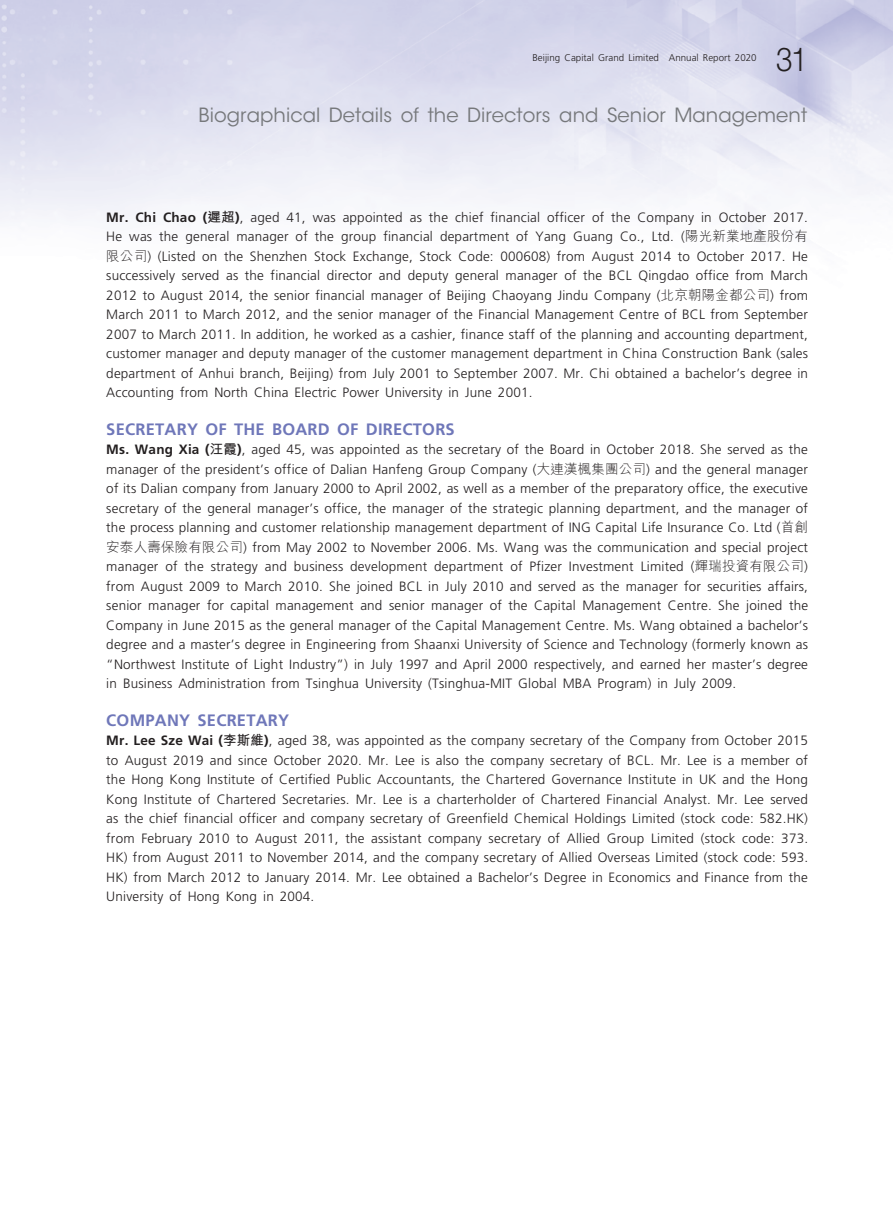
<style>
.page{position:relative;width:893px;height:1212px;background:#fff}
.page>*{position:absolute;margin:0;border:0;box-sizing:border-box;transform-origin:0 0}
.t1{font:300 33px "Helvetica Neue LT Std";color:#231f20;scale:.9 1}
.t2{font:19.5px "ITC Avant Garde Std";letter-spacing:.005em;color:#76787b}
._03_H1{font:700 16.5px "Frutiger LT Std";letter-spacing:.015em;color:#6f77b9}
._11_P0{font:300 13.5px/19.5px "Frutiger LT Std";letter-spacing:.015em;color:#231f20;text-align:justify}
.t3{font:300 9.75px "Frutiger LT Std";letter-spacing:.005em;color:#231f20}
.s1{font-weight:700}
.s2{font-family:"M Hei HK";font-weight:700}
.s3{font-family:"M Hei HK"}
</style>
<div class="page">
<p class="t3" style="left:532px;top:52px;width:226px">Beijing Capital Grand Limited Annual Report 2020</p>
<h1 class="t1" style="left:776px;top:39px;width:37px">31</h1>
<h2 class="t2" style="left:199px;top:103px;width:610px">Biographical Details of the Directors and Senior Management</h2>
<p class="_11_P0" style="left:106px;top:207px;width:703px"><span class="s1">Mr. Chi Chao (</span><span class="s2">遲超</span><span class="s1">)</span>, aged 41, was appointed as the chief financial officer of the Company in October 2017.<br>He was the general manager of the group financial department of Yang Guang Co., Ltd. (<span class="s3">陽光新業地產股份有限公司</span>) (Listed on the Shenzhen Stock Exchange, Stock Code: 000608) from August 2014 to October 2017. He successively served as the financial director and deputy general manager of the BCL Qingdao office from March 2012 to August 2014, the senior financial manager of Beijing Chaoyang Jindu Company (<span class="s3">北京朝陽金都公司</span>) from March 2011 to March 2012, and the senior manager of the Financial Management Centre of BCL from September 2007 to March 2011. In addition, he worked as a cashier, finance staff of the planning and accounting department, customer manager and deputy manager of the customer management department in China Construction Bank (sales department of Anhui branch, Beijing) from July 2001 to September 2007. Mr. Chi obtained a bachelor’s degree in Accounting from North China Electric Power University in June 2001.</p>
<p class="_03_H1" style="left:106px;top:419px;width:350px">SECRETARY OF THE BOARD OF DIRECTORS</p>
<p class="_11_P0" style="left:106px;top:440px;width:703px"><span class="s1">Ms. Wang Xia (</span><span class="s2">汪霞</span><span class="s1">)</span>, aged 45, was appointed as the secretary of the Board in October 2018. She served as the manager of the president’s office of Dalian Hanfeng Group Company (<span class="s3">大連漢楓集團公司</span>) and the general manager of its Dalian company from January 2000 to April 2002, as well as a member of the preparatory office, the executive secretary of the general manager’s office, the manager of the strategic planning department, and the manager of the process planning and customer relationship management department of ING Capital Life Insurance Co. Ltd (<span class="s3">首創安泰人壽保險有限公司</span>) from May 2002 to November 2006. Ms. Wang was the communication and special project manager of the strategy and business development department of Pfizer Investment Limited (<span class="s3">輝瑞投資有限公司</span>) from August 2009 to March 2010. She joined BCL in July 2010 and served as the manager for securities affairs, senior manager for capital management and senior manager of the Capital Management Centre. She joined the Company in June 2015 as the general manager of the Capital Management Centre. Ms. Wang obtained a bachelor’s degree and a master’s degree in Engineering from Shaanxi University of Science and Technology (formerly known as “Northwest Institute of Light Industry”) in July 1997 and April 2000 respectively, and earned her master’s degree in Business Administration from Tsinghua University (Tsinghua-MIT Global MBA Program) in July 2009.</p>
<p class="_03_H1" style="left:106px;top:710px;width:184px">COMPANY SECRETARY</p>
<p class="_11_P0" style="left:106px;top:731px;width:703px"><span class="s1">Mr. Lee Sze Wai (</span><span class="s2">李斯維</span><span class="s1">)</span>, aged 38, was appointed as the company secretary of the Company from October 2015 to August 2019 and since October 2020. Mr. Lee is also the company secretary of BCL. Mr. Lee is a member of the Hong Kong Institute of Certified Public Accountants, the Chartered Governance Institute in UK and the Hong Kong Institute of Chartered Secretaries. Mr. Lee is a charterholder of Chartered Financial Analyst. Mr. Lee served as the chief financial officer and company secretary of Greenfield Chemical Holdings Limited (stock code: 582.HK) from February 2010 to August 2011, the assistant company secretary of Allied Group Limited (stock code: 373.<br>HK) from August 2011 to November 2014, and the company secretary of Allied Overseas Limited (stock code: 593.<br>HK) from March 2012 to January 2014. Mr. Lee obtained a Bachelor’s Degree in Economics and Finance from the University of Hong Kong in 2004.</p>
</div>
